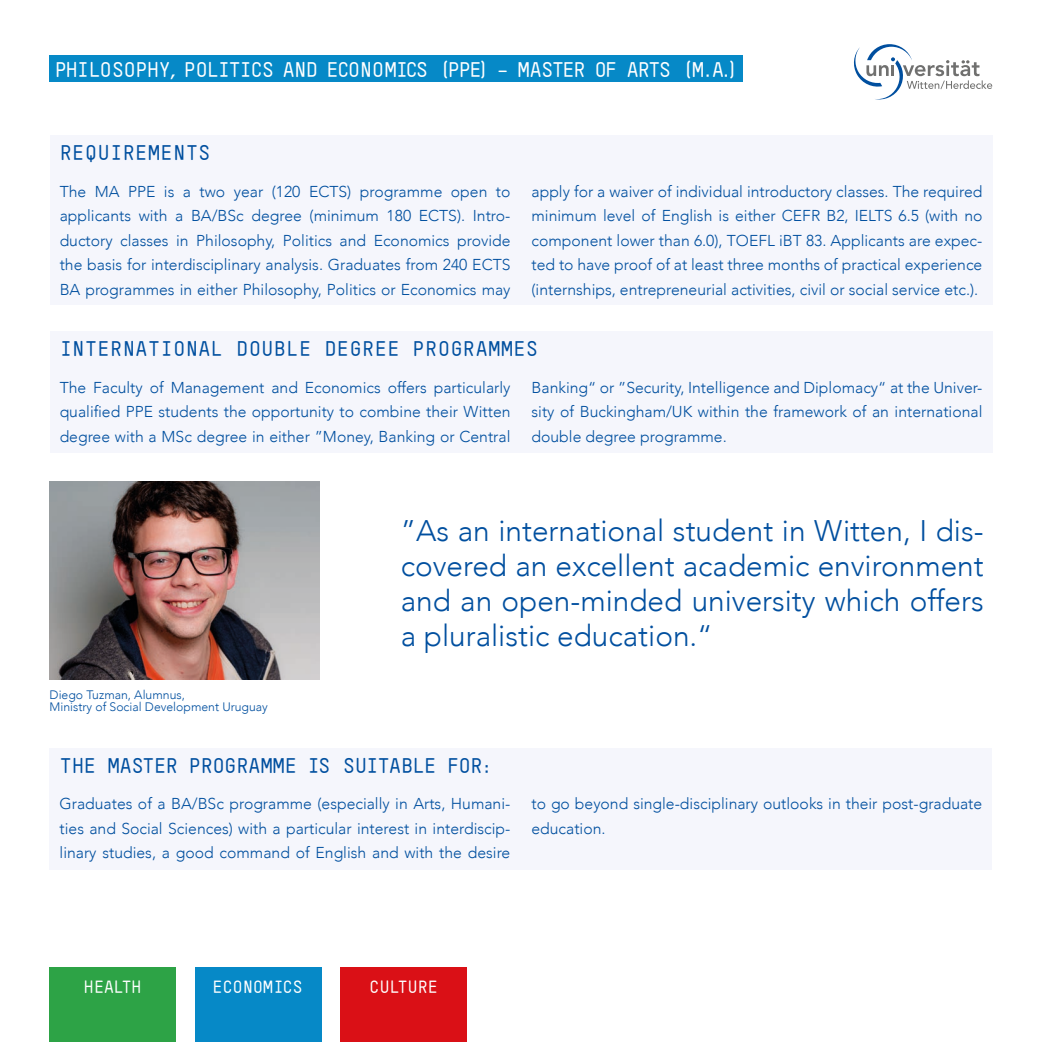
<style>
.page{position:relative;width:1042px;height:1042px;background:#fff}
.page>*{position:absolute;margin:0;border:0;box-sizing:border-box;transform-origin:0 0}
.t1{font:300 29.75px/35px "Avenir";color:#004f9f;text-align:justify}
.t2{font:700 21px "TSTAR Mono Round";letter-spacing:-.06em;color:#fff}
.t3{font:700 21px "TSTAR Mono Round";color:#004f9f}
.t4{font:700 21px "TSTAR Mono Round";letter-spacing:-.04em;color:#004f9f}
.t5{font:700 17.5px "TSTAR Mono Round";letter-spacing:-.02em;color:#fff}
.t6{font:300 15.75px/24.5px "Avenir";color:#004f9f;text-align:justify}
.t7{font:300 12.25px/12.2px "Avenir";color:#004f9f}
</style>
<div class="page">
<svg style="left:853px;top:44px;width:139px;height:56px"></svg>
<div style="left:50px;top:135px;width:942px;height:170px;background:#f5f6fc"></div>
<div style="left:50px;top:331px;width:942px;height:122px;background:#f5f6fc"></div>
<div style="left:50px;top:748px;width:942px;height:121px;background:#f5f6fc"></div>
<div style="left:195px;top:967px;width:126px;height:75px;background:#0689c7"></div>
<div style="left:50px;top:967px;width:126px;height:75px;background:#2da346"></div>
<div style="left:341px;top:967px;width:126px;height:75px;background:#da1016"></div>
<img style="left:50px;top:482px;width:269px;height:198px">
<div style="left:50px;top:56px;width:693px;height:26px;background:#0689c7"></div>
<h2 class="t2" style="left:55px;top:57px;width:685px">PHILOSOPHY, POLITICS AND ECONOMICS (PPE) – MASTER OF ARTS (M.A.)</h2>
<h2 class="t3" style="left:60px;top:140px;width:153px">REQUIREMENTS</h2>
<p class="t6" style="left:60px;top:179px;width:452px">The MA PPE is a two year (120 ECTS) programme open to applicants with a BA/BSc degree (minimum 180 ECTS). Intro&shy;ductory classes in Philosophy, Politics and Economics provide the basis for interdisciplinary analysis. Graduates from 240 ECTS BA programmes in either Philosophy, Politics or Economics may</p>
<p class="t6" style="left:531px;top:179px;width:452px">apply for a waiver of individual introductory classes. The required minimum level of English is either CEFR B2, IELTS 6.5 (with no component lower than 6.0), TOEFL iBT 83. Applicants are expec&shy;ted to have proof of at least three months of practical experience (internships, entrepreneurial activities, civil or social service etc.).</p>
<h2 class="t3" style="left:60px;top:336px;width:480px">INTERNATIONAL DOUBLE DEGREE PROGRAMMES</h2>
<p class="t6" style="left:60px;top:375px;width:452px">The Faculty of Management and Economics offers particularly qualified PPE students the opportunity to combine their Witten degree with a MSc degree in either ”Money, Banking or Central</p>
<p class="t6" style="left:531px;top:375px;width:452px">Banking“ or ”Security, Intelligence and Diplomacy“ at the Univer&shy;sity of Buckingham/UK within the framework of an international double degree programme.</p>
<p class="t7" style="left:50px;top:689px;width:220px">Diego Tuzman, Alumnus,<br>Ministry of Social Development Uruguay</p>
<h1 class="t1" style="left:401px;top:513px;width:584px">”As an international student in Witten, I dis&shy;covered an excellent academic environment and an open-minded university which offers a pluralistic education.“</h1>
<h2 class="t4" style="left:60px;top:752px;width:435px">THE MASTER PROGRAMME IS SUITABLE FOR:</h2>
<p class="t6" style="left:60px;top:791px;width:452px">Graduates of a BA/BSc programme (especially in Arts, Humani&shy;ties and Social Sciences) with a particular interest in interdiscip&shy;linary studies, a good command of English and with the desire</p>
<p class="t6" style="left:531px;top:791px;width:452px">to go beyond single-disciplinary outlooks in their post-graduate education.</p>
<p class="t5" style="left:84px;top:976px;width:60px">HEALTH</p>
<p class="t5" style="left:213px;top:976px;width:92px">ECONOMICS</p>
<p class="t5" style="left:369px;top:976px;width:71px">CULTURE</p>
</div>
